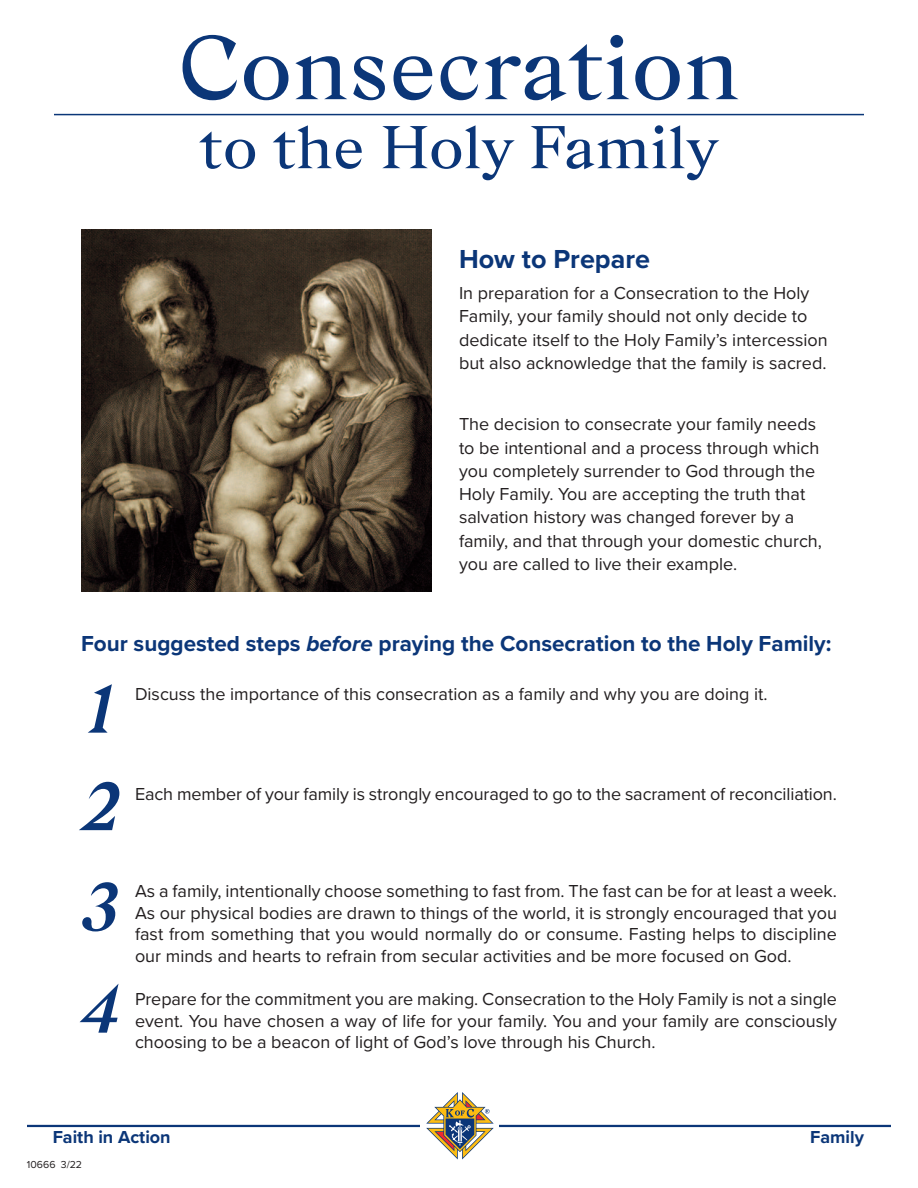
<style>
.page{position:relative;width:918px;height:1188px;background:#fff}
.page>*{position:absolute;margin:0;border:0;box-sizing:border-box;transform-origin:0 0}
.t1{font:90px "Mc Givney";color:#0b3678}
.t2{font:italic 600 75px "Mc Givney";color:#0b3678}
.t3{font:60px "Mc Givney";color:#0b3678}
.t4{font:700 27px "Proxima Nova";color:#0b3678}
.t5{font:700 22.5px "Proxima Nova";color:#0b3678}
.t6{font:18px/23.2px "Proxima Nova";color:#231f20;text-align:justify}
.t7{font:700 18px "Proxima Nova";color:#0b3678}
.t8{font:10.5px "Proxima Nova";color:#231f20}
.s1{font-style:italic}
</style>
<div class="page">
<hr style="left:54px;top:114px;width:810px;height:1px;background:#0b3678">
<hr style="left:27px;top:1125px;width:864px;height:2px;background:#0b3678">
<div style="left:421px;top:1092px;width:78px;height:68px;background:#fff"></div>
<svg style="left:426px;top:1092px;width:68px;height:67px"></svg>
<img style="left:81px;top:230px;width:351px;height:362px">
<p class="t1" style="left:178px;top:8px;width:564px">Consecration</p>
<p class="t3" style="left:199px;top:107px;width:522px">to the Holy Family</p>
<p class="t4" style="left:459px;top:250px;width:193px">How to Prepare</p>
<p class="t6" style="left:459px;top:283px;width:370px;text-align:left">In preparation for a Consecration to the Holy Family, your family should not only decide to dedicate itself to the Holy Family’s intercession but also acknowledge that the family is sacred.</p>
<p class="t6" style="left:459px;top:414px;width:365px;text-align:left">The decision to consecrate your family needs to be intentional and a process through which you completely surrender to God through the Holy Family. You are accepting the truth that salvation history was changed forever by a family, and that through your domestic church, you are called to live their example.</p>
<p class="t5" style="left:81px;top:635px;width:752px">Four suggested steps <span class="s1">before</span> praying the Consecration to the Holy Family:</p>
<p class="t6" style="left:135px;top:684px;width:634px">Discuss the importance of this consecration as a family and why you are doing it.</p>
<p class="t2" style="left:83px;top:658px;width:29px">1</p>
<p class="t2" style="left:77px;top:755px;width:41px">2</p>
<p class="t6" style="left:135px;top:784px;width:703px">Each member of your family is strongly encouraged to go to the sacrament of reconciliation.</p>
<p class="t2" style="left:78px;top:856px;width:39px">3</p>
<p class="t2" style="left:76px;top:958px;width:42px">4</p>
<p class="t6" style="left:135px;top:882px;width:704px;line-height:21.6px">As a family, intentionally choose something to fast from. The fast can be for at least a week.<br>As our physical bodies are drawn to things of the world, it is strongly encouraged that you fast from something that you would normally do or consume. Fasting helps to discipline our minds and hearts to refrain from secular activities and be more focused on God.</p>
<p class="t6" style="left:135px;top:990px;width:704px;line-height:21.6px">Prepare for the commitment you are making. Consecration to the Holy Family is not a single event. You have chosen a way of life for your family. You and your family are consciously choosing to be a beacon of light of God’s love through his Church.</p>
<p class="t7" style="left:53px;top:1130px;width:120px">Faith in Action</p>
<p class="t7" style="left:810px;top:1130px;width:55px">Family</p>
<p class="t8" style="left:27px;top:1161px;width:57px">10666 3/22</p>
</div>
